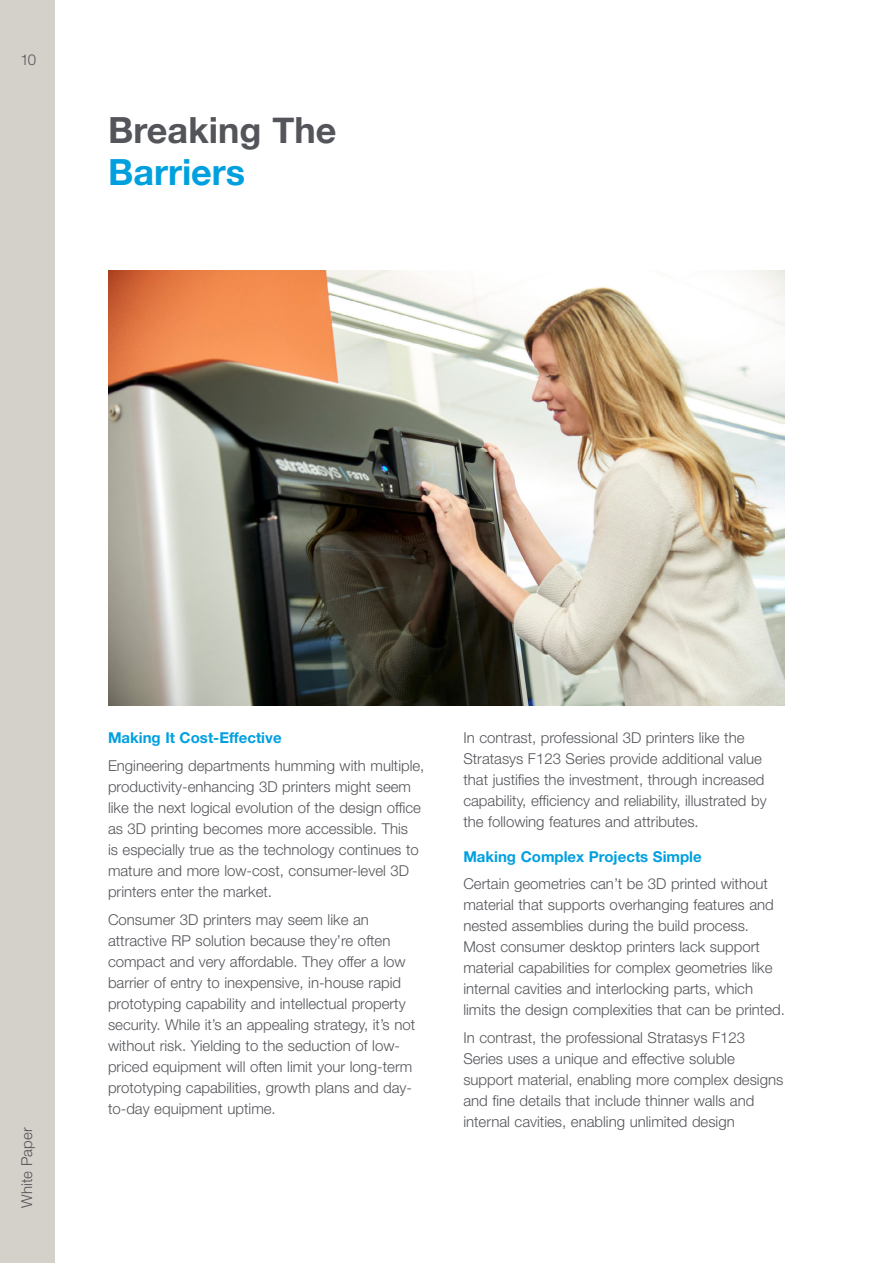
<style>
.page{position:relative;width:893px;height:1263px;background:#fff}
.page>*{position:absolute;margin:0;border:0;box-sizing:border-box;transform-origin:0 0}
.t1{font:700 36px "Helvetica Neue";color:#54555a}
.t2{font:700 36px "Helvetica Neue";color:#00a0df}
.t3{font:300 15px/21px "Helvetica Neue LT Std";color:#54555a}
.t4{font:700 15px "Helvetica Neue LT Std";color:#00a0df}
</style>
<div class="page">
<div style="left:0;top:0;width:55px;height:1263px;background:#d4d0ca"></div>
<img style="left:108px;top:270px;width:677px;height:435px">
<p class="t3" style="left:20px;top:49px;width:17px">10</p>
<h1 class="t1" style="left:108px;top:102px;width:230px">Breaking The</h1>
<h1 class="t2" style="left:108px;top:144px;width:139px">Barriers</h1>
<p class="t3" style="left:16px;top:1208px;width:82px;rotate:-90deg">White Paper</p>
<p class="t4" style="left:108px;top:728px;width:175px">Making It Cost-Effective</p>
<p class="t3" style="left:108px;top:755px;width:318px">Engineering departments humming with multiple, productivity-enhancing 3D printers might seem like the next logical evolution of the design office as 3D printing becomes more accessible. This<br>is especially true as the technology continues to mature and more low-cost, consumer-level 3D printers enter the market.</p>
<p class="t3" style="left:108px;top:908px;width:309px">Consumer 3D printers may seem like an attractive RP solution because they’re often compact and very affordable. They offer a low barrier of entry to inexpensive, in-house rapid prototyping capability and intellectual property security. While it’s an appealing strategy, it’s not without risk. Yielding to the seduction of low&shy;priced equipment will often limit your long-term prototyping capabilities, growth plans and day&shy;to-day equipment uptime.</p>
<p class="t3" style="left:463px;top:727px;width:305px">In contrast, professional 3D printers like the Stratasys F123 Series provide additional value that justifies the investment, through increased capability, efficiency and reliability, illustrated by the following features and attributes.</p>
<p class="t4" style="left:463px;top:847px;width:240px">Making Complex Projects Simple</p>
<p class="t3" style="left:463px;top:873px;width:323px">Certain geometries can’t be 3D printed without material that supports overhanging features and nested assemblies during the build process.<br>Most consumer desktop printers lack support material capabilities for complex geometries like internal cavities and interlocking parts, which limits the design complexities that can be printed.</p>
<p class="t3" style="left:463px;top:1027px;width:321px">In contrast, the professional Stratasys F123<br>Series uses a unique and effective soluble support material, enabling more complex designs and fine details that include thinner walls and internal cavities, enabling unlimited design</p>
</div>
